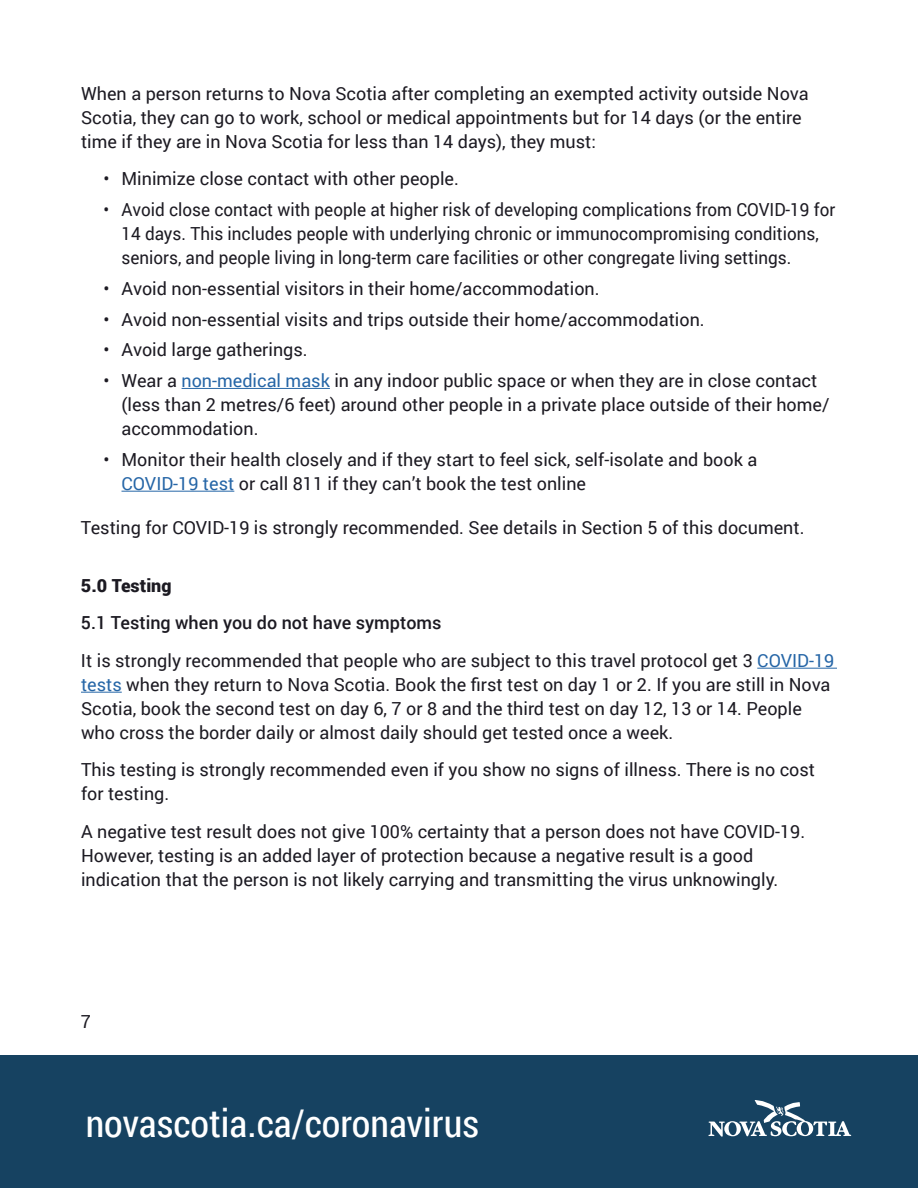
<style>
.page{position:relative;width:918px;height:1188px;background:#fff}
.page>*{position:absolute;margin:0;border:0;box-sizing:border-box;transform-origin:0 0}
.t1{font:38.25px "Roboto Condensed";color:#fff}
.t2{font:18px/24px "Roboto";color:#1c1a22}
.t3{font:18px/24px "Roboto";color:#1c1a22;scale:.95 1}
.t4{font:900 18px "Roboto";color:#1c1a22}
.s1{color:#2666a7}
.s2{font-weight:500}
</style>
<div class="page">
<div style="left:0;top:1055px;width:918px;height:133px;background:#164261"></div>
<svg style="left:708px;top:1100px;width:143px;height:37px"></svg>
<hr style="left:182px;top:388px;width:148px;height:1px;background:#2666a7">
<hr style="left:122px;top:491px;width:112px;height:1px;background:#2666a7">
<hr style="left:757px;top:668px;width:80px;height:1px;background:#2666a7">
<hr style="left:81px;top:692px;width:41px;height:1px;background:#2666a7">
<p class="t2" style="left:81px;top:81px;width:729px">When a person returns to Nova Scotia after completing an exempted activity outside Nova<br>Scotia, they can go to work, school or medical appointments but for 14 days (or the entire time if they are in Nova Scotia for less than 14 days), they must:</p>
<p class="t2" style="left:104px;top:166px;width:357px">• Minimize close contact with other people.</p>
<p class="t3" style="left:122px;top:197px;width:753px;text-indent:-18px">• Avoid close contact with people at higher risk of developing complications from COVID-19 for<br>14 days. This includes people with underlying chronic or immunocompromising conditions, seniors, and people living in long-term care facilities or other congregate living settings.</p>
<p class="t2" style="left:104px;top:276px;width:498px">• Avoid non-essential visitors in their home/accommodation.</p>
<p class="t2" style="left:104px;top:307px;width:603px">• Avoid non-essential visits and trips outside their home/accommodation.</p>
<p class="t2" style="left:104px;top:337px;width:206px">• Avoid large gatherings.</p>
<p class="t2" style="left:122px;top:368px;width:710px;text-indent:-18px">• Wear a <span class="s1">non-medical mask</span> in any indoor public space or when they are in close contact (less than 2 metres/6 feet) around other people in a private place outside of their home/ accommodation.</p>
<p class="t2" style="left:122px;top:447px;width:637px;text-indent:-18px">• Monitor their health closely and if they start to feel sick, self-isolate and book a<br><span class="s1">COVID-19 test</span> or call 811 if they can’t book the test online</p>
<p class="t2" style="left:81px;top:515px;width:725px">Testing for COVID-19 is strongly recommended. See details in Section 5 of this document.</p>
<p class="t4" style="left:81px;top:573px;width:92px">5.0 Testing</p>
<p class="t2" style="left:81px;top:603px;width:755px;line-height:37.5px"><span class="s2">5.1 Testing when you do not have symptoms<br></span>It is strongly recommended that people who are subject to this travel protocol get 3 <span class="s1">COVID-19</span></p>
<p class="t2" style="left:81px;top:672px;width:751px"><span class="s1">tests</span> when they return to Nova Scotia. Book the first test on day 1 or 2. If you are still in Nova<br>Scotia, book the second test on day 6, 7 or 8 and the third test on day 12, 13 or 14. People who cross the border daily or almost daily should get tested once a week.</p>
<p class="t2" style="left:81px;top:757px;width:736px">This testing is strongly recommended even if you show no signs of illness. There is no cost for testing.</p>
<p class="t2" style="left:81px;top:819px;width:726px">A negative test result does not give 100% certainty that a person does not have COVID-19.<br>However, testing is an added layer of protection because a negative result is a good indication that the person is not likely carrying and transmitting the virus unknowingly.</p>
<p class="t2" style="left:81px;top:1008px;width:12px">7</p>
<h1 class="t1" style="left:86px;top:1097px;width:395px">novascotia.ca/coronavirus</h1>
</div>
